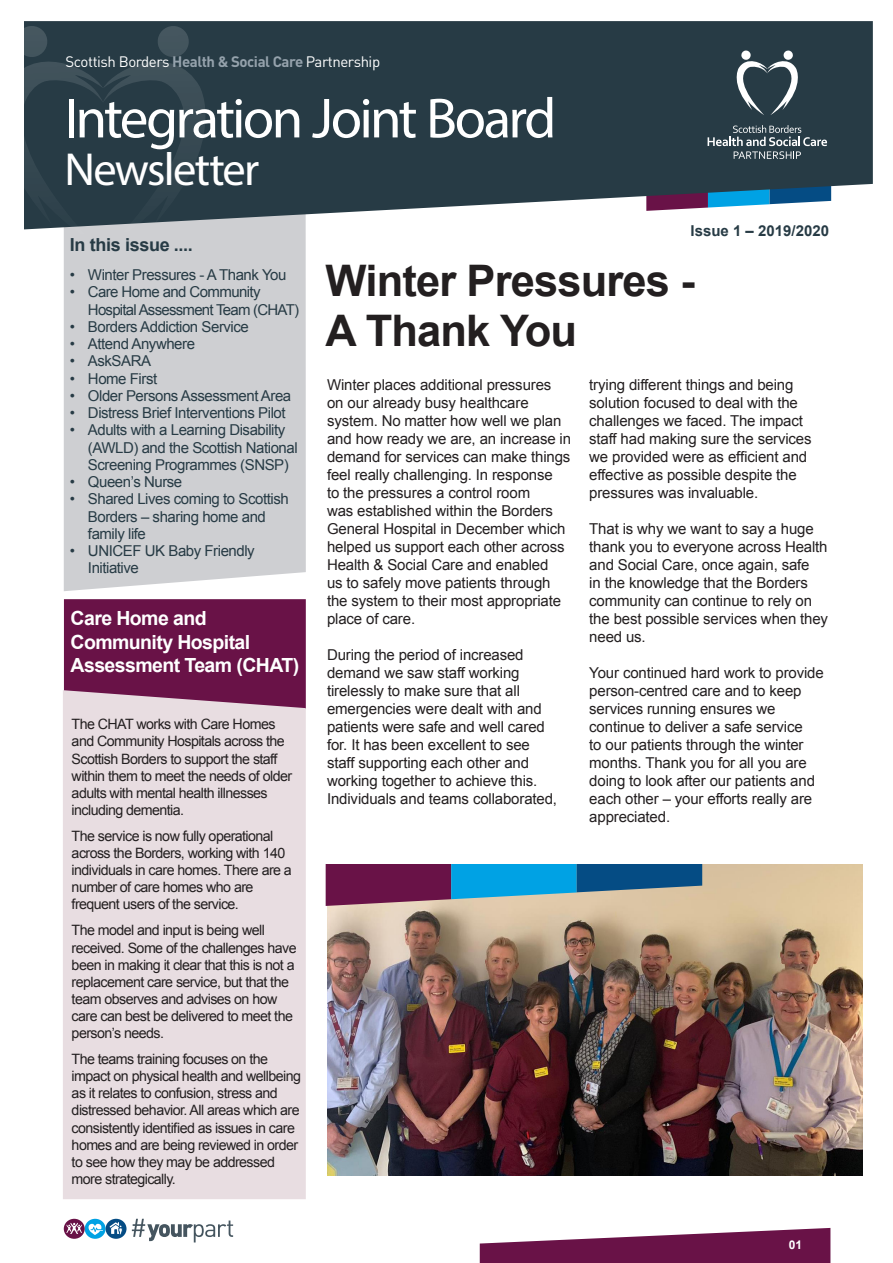
<style>
.page{position:relative;width:893px;height:1263px;background:#fff}
.page>*{position:absolute;margin:0;border:0;box-sizing:border-box;transform-origin:0 0}
.t1{font:57px "Myriad Pro";letter-spacing:-.05em;color:#fff}
.t2{font:46.5px "Myriad Pro";letter-spacing:-.035em;color:#fff}
.t3{font:700 43.5px "Arial";letter-spacing:-.02em;color:#231f20}
.t4{font:700 19.5px "Arial";letter-spacing:-.03em;color:#fff}
.t5{font:700 18px "Arial";letter-spacing:-.02em;color:#273b45}
.t6{font:15px/18px "Arial";letter-spacing:-.01em;color:#231f20}
.t7{font:15px/17.2px "Arial";letter-spacing:-.03em;color:#273b45}
.t8{font:15px/17.2px "Arial";letter-spacing:-.05em;color:#273b45}
.Paragraph_Style_1{font:15px "DIN";letter-spacing:-.03em;color:#fff}
.t9{font:700 15px "Arial";color:#273b45}
.t10{font:14.25px/17.1px "Arial";letter-spacing:-.04em;color:#231f20}
.t11{font:700 12px "Arial";color:#fff}
.s1{font-weight:700;color:#95a2ac}
</style>
<div class="page">
<svg style="left:480px;top:1228px;width:350px;height:35px"></svg>
<div style="left:85px;top:1219px;width:21px;height:20px;background:#00a2e4;border-radius:50%"></div>
<div style="left:64px;top:1219px;width:21px;height:20px;background:#691247;border-radius:50%"></div>
<svg style="left:66px;top:1222px;width:16px;height:12px"></svg>
<div style="left:106px;top:1219px;width:21px;height:20px;background:#054c84;border-radius:50%"></div>
<svg style="left:132px;top:1219px;width:101px;height:23px"></svg>
<svg style="left:110px;top:1222px;width:13px;height:13px"></svg>
<svg style="left:89px;top:1223px;width:14px;height:12px"></svg>
<div style="left:64px;top:599px;width:242px;height:91px;background:#691247"></div>
<div style="left:63px;top:690px;width:243px;height:509px;background:#e8dde1"></div>
<div style="left:64px;top:229px;width:242px;height:362px;background:#cecfd2"></div>
<svg style="left:24px;top:21px;width:849px;height:208px;background:#40525c"></svg>
<svg style="left:708px;top:125px;width:119px;height:34px;background:#4d5e66"></svg>
<svg style="left:736px;top:50px;width:63px;height:65px"></svg>
<svg style="left:24px;top:25px;width:185px;height:217px;background:#394b54"></svg>
<img style="left:327px;top:864px;width:536px;height:311px">
<svg style="left:326px;top:864px;width:376px;height:42px;background:#576e92"></svg>
<p class="Paragraph_Style_1" style="left:66px;top:52px;width:316px">Scottish Borders <span class="s1">Health &amp; Social Care</span> Partnership</p>
<p class="t1" style="left:65px;top:83px;width:493px">Integration Joint Board</p>
<p class="t2" style="left:65px;top:141px;width:196px">Newsletter</p>
<p class="t5" style="left:70px;top:233px;width:124px">In this issue ....</p>
<p class="t7" style="left:70px;top:266px;width:218px">• Winter Pressures - A Thank You</p>
<p class="t8" style="left:88px;top:284px;width:213px;text-indent:-18px">• Care Home and Community<br>Hospital Assessment Team (CHAT)</p>
<p class="t7" style="left:70px;top:318px;width:180px">• Borders Addiction Service</p>
<p class="t7" style="left:70px;top:335px;width:127px">• Attend Anywhere</p>
<p class="t7" style="left:70px;top:353px;width:83px">• AskSARA</p>
<p class="t7" style="left:70px;top:370px;width:89px">• Home First</p>
<p class="t7" style="left:70px;top:387px;width:223px">• Older Persons Assessment Area</p>
<p class="t7" style="left:70px;top:404px;width:217px">• Distress Brief Interventions Pilot</p>
<p class="t7" style="left:88px;top:422px;width:211px;text-indent:-18px">• Adults with a Learning Disability (AWLD) and the Scottish National<br>Screening Programmes (SNSP)</p>
<p class="t7" style="left:70px;top:473px;width:114px">• Queen’s Nurse</p>
<p class="t7" style="left:88px;top:491px;width:202px;text-indent:-18px">• Shared Lives coming to Scottish<br>Borders – sharing home and family life</p>
<p class="t7" style="left:88px;top:542px;width:168px;text-indent:-18px">• UNICEF UK Baby Friendly<br>Initiative</p>
<p class="t4" style="left:71px;top:606px;width:138px">Care Home and</p>
<p class="t4" style="left:71px;top:629px;width:181px">Community Hospital</p>
<p class="t4" style="left:71px;top:652px;width:230px">Assessment Team (CHAT)</p>
<p class="t10" style="left:72px;top:716px;width:222px">The CHAT works with Care Homes and Community Hospitals across the<br>Scottish Borders to support the staff within them to meet the needs of older adults with mental health illnesses including dementia.</p>
<p class="t10" style="left:72px;top:827px;width:222px">The service is now fully operational across the Borders, working with 140 individuals in care homes. There are a number of care homes who are</p>
<p class="t10" style="left:72px;top:896px;width:169px">frequent users of the service.</p>
<p class="t10" style="left:72px;top:922px;width:227px">The model and input is being well received. Some of the challenges have been in making it clear that this is not a replacement care service, but that the team observes and advises on how care can best be delivered to meet the person’s needs.</p>
<p class="t10" style="left:72px;top:1051px;width:231px">The teams training focuses on the impact on physical health and wellbeing as it relates to confusion, stress and distressed behavior. All areas which are consistently identified as issues in care homes and are being reviewed in order to see how they may be addressed more strategically.</p>
<p class="t9" style="left:691px;top:221px;width:140px">Issue 1 – 2019/2020</p>
<p class="t3" style="left:326px;top:252px;width:371px">Winter Pressures -</p>
<p class="t3" style="left:326px;top:302px;width:253px">A Thank You</p>
<p class="t6" style="left:327px;top:375px;width:246px">Winter places additional pressures on our already busy healthcare system. No matter how well we plan and how ready we are, an increase in demand for services can make things feel really challenging. In response<br>to the pressures a control room<br>was established within the Borders<br>General Hospital in December which helped us support each other across<br>Health &amp; Social Care and enabled<br>us to safely move patients through the system to their most appropriate place of care.</p>
<p class="t6" style="left:327px;top:645px;width:232px">During the period of increased demand we saw staff working tirelessly to make sure that all emergencies were dealt with and patients were safe and well cared for. It has been excellent to see staff supporting each other and working together to achieve this.<br>Individuals and teams collaborated,</p>
<p class="t6" style="left:589px;top:375px;width:224px">trying different things and being solution focused to deal with the challenges we faced. The impact staff had making sure the services we provided were as efficient and effective as possible despite the pressures was invaluable.</p>
<p class="t6" style="left:589px;top:519px;width:240px">That is why we want to say a huge thank you to everyone across Health and Social Care, once again, safe<br>in the knowledge that the Borders community can continue to rely on the best possible services when they need us.</p>
<p class="t6" style="left:589px;top:663px;width:236px">Your continued hard work to provide person-centred care and to keep services running ensures we continue to deliver a safe service<br>to our patients through the winter months. Thank you for all you are doing to look after our patients and each other – your efforts really are appreciated.</p>
<p class="t11" style="left:789px;top:1237px;width:15px">01</p>
</div>
